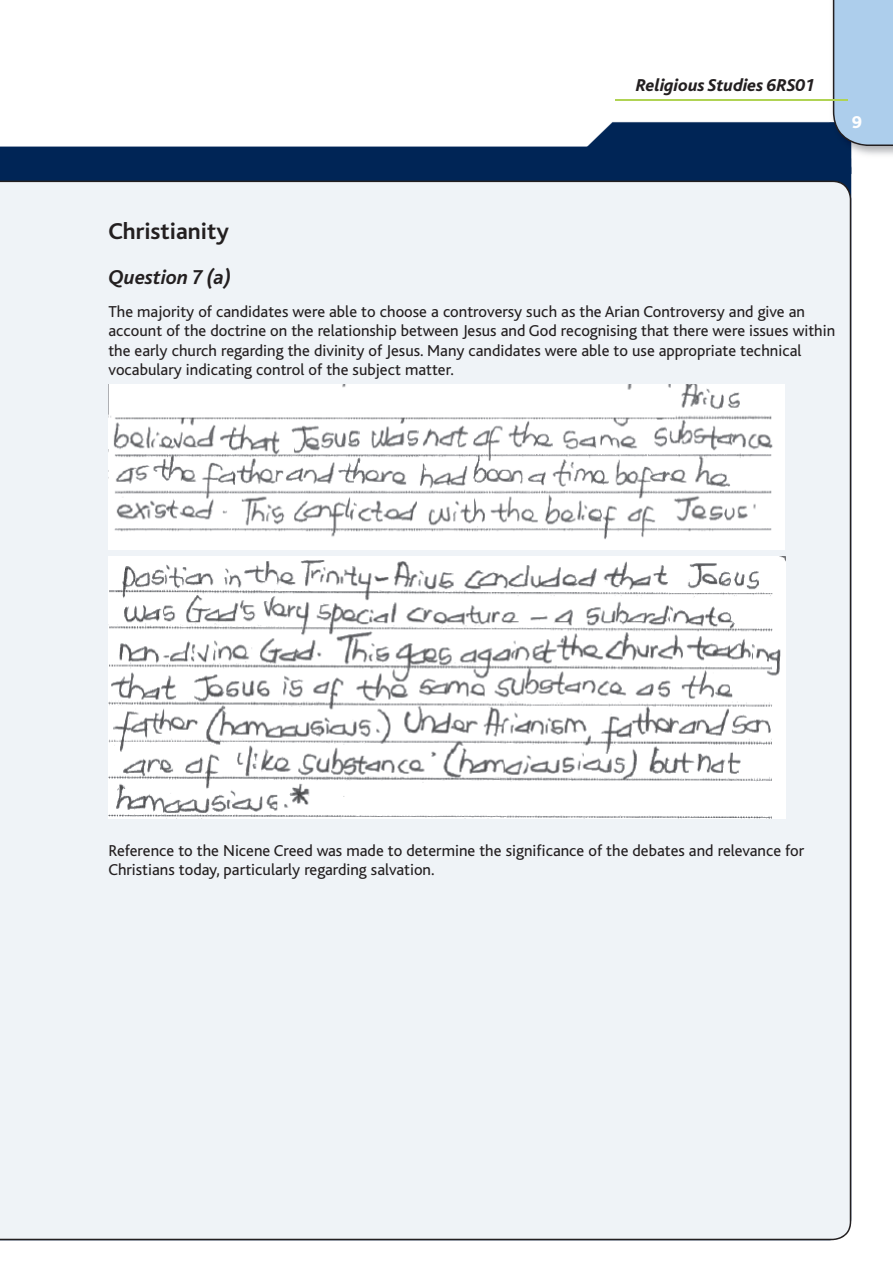
<style>
.page{position:relative;width:893px;height:1263px;background:#fff}
.page>*{position:absolute;margin:0;border:0;box-sizing:border-box;transform-origin:0 0}
.t1{font:700 24px "Bliss";color:#231f20}
.t2{font:italic 700 21px "Bliss";color:#231f20}
.t3{font:italic 800 18px "Bliss";color:#231f20}
.t4{font:800 18px "Bliss";color:#fff}
.t5{font:16.5px/19.5px "Bliss";color:#231f20}
</style>
<div class="page">
<div style="left:0;top:147px;width:851px;height:34px;background:#002556"></div>
<div style="left:0;top:181px;width:851px;height:1059px;background:#eff3f7"></div>
<svg style="left:559px;top:0;width:334px;height:174px"></svg>
<hr style="left:615px;top:100px;width:233px;height:1px;background:#b0d354">
<img style="left:109px;top:384px;width:675px;height:166px">
<img style="left:109px;top:557px;width:677px;height:262px">
<p class="t3" style="left:636px;top:79px;width:181px">Religious Studies 6RS01</p>
<p class="t4" style="left:852px;top:115px;width:12px">9</p>
<h1 class="t1" style="left:108px;top:222px;width:122px">Christianity</h1>
<p class="t2" style="left:108px;top:269px;width:124px">Question 7 (a)</p>
<p class="t5" style="left:108px;top:303px;width:728px">The majority of candidates were able to choose a controversy such as the Arian Controversy and give an account of the doctrine on the relationship between Jesus and God recognising that there were issues within the early church regarding the divinity of Jesus. Many candidates were able to use appropriate technical vocabulary indicating control of the subject matter.</p>
<p class="t5" style="left:108px;top:842px;width:697px">Reference to the Nicene Creed was made to determine the significance of the debates and relevance for<br>Christians today, particularly regarding salvation.</p>
</div>
